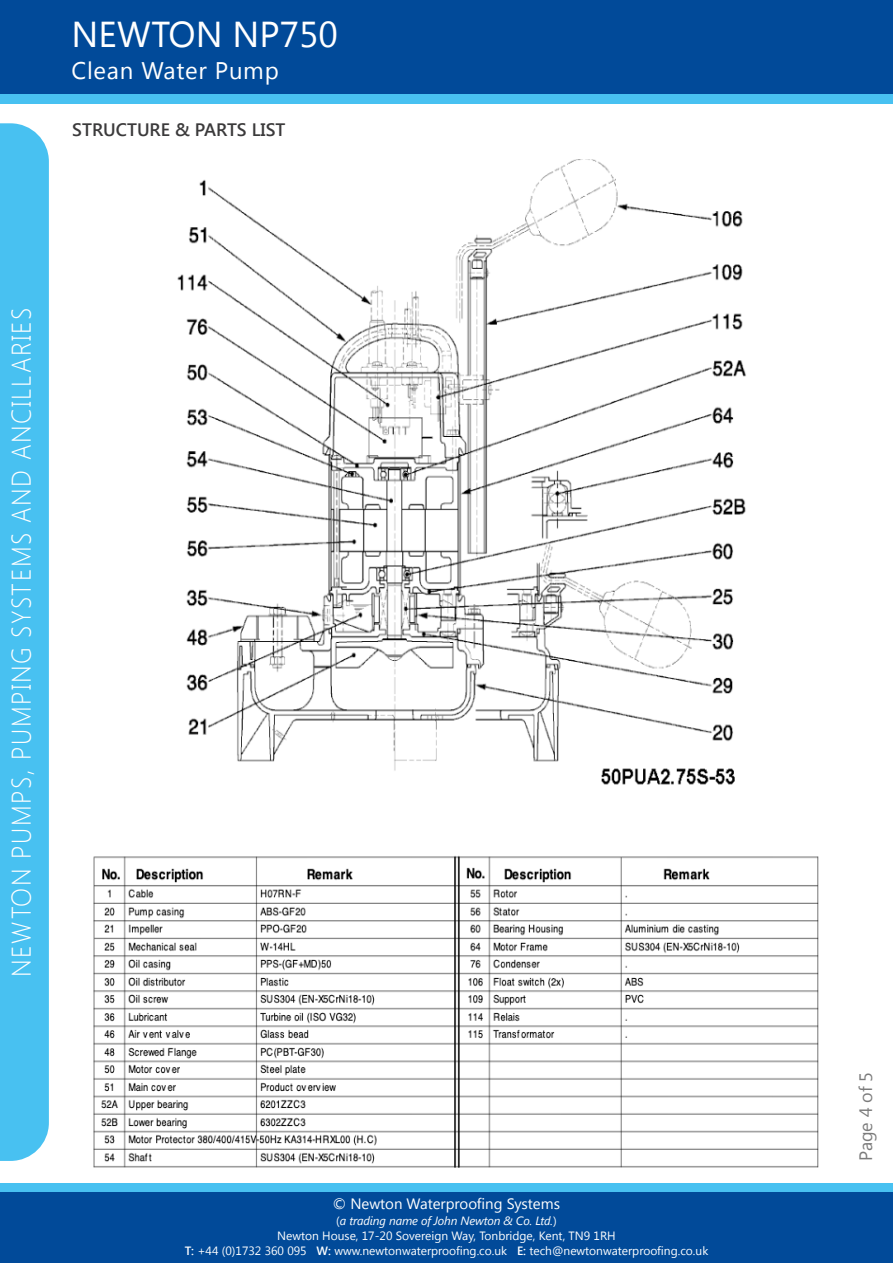
<style>
.page{position:relative;width:893px;height:1263px;background:#fff}
.page>*{position:absolute;margin:0;border:0;box-sizing:border-box;transform-origin:0 0}
.t1{font:36px "Segoe UI";color:#fff}
.t2{font:300 27px "Segoe UI";letter-spacing:.06em;color:#fff;scale:.92 1}
.t3{font:24px "Segoe UI";letter-spacing:.03em;color:#fff}
.t4{font:600 18px "Segoe UI";color:#3b3a3b}
.t5{font:18px "Segoe UI";letter-spacing:-.01em;color:#7b7b7b}
.t6{font:15px "Segoe UI";color:#fff}
.t7{font:12px/15.6px "Segoe UI";color:#fff;text-align:center}
.s1{font-style:italic}
.s2{font-weight:600}
</style>
<div class="page">
<div style="left:0;top:0;width:893px;height:95px;background:#014a99"></div>
<div style="left:0;top:94px;width:893px;height:9px;background:#48c1f1"></div>
<div style="left:0;top:1191px;width:893px;height:72px;background:#014a99"></div>
<div style="left:0;top:1183px;width:893px;height:8px;background:#48c1f1"></div>
<div style="left:0;top:123px;width:49px;height:1038px;background:#48c1f1"></div>
<img style="left:93px;top:159px;width:726px;height:1009px">
<h1 class="t1" style="left:71px;top:9px;width:268px">NEWTON NP750</h1>
<h3 class="t3" style="left:71px;top:54px;width:209px">Clean Water Pump</h3>
<h3 class="t4" style="left:72px;top:117px;width:215px">STRUCTURE &amp; PARTS LIST</h3>
<h2 class="t2" style="left:3px;top:977px;width:729px;rotate:-90deg">NEWTON PUMPS, PUMPING SYSTEMS AND ANCILLARIES</h2>
<p class="t6" style="left:333px;top:1193px;width:229px">© Newton Waterproofing Systems</p>
<p class="t7" style="left:277px;top:1212px;width:340px">(<span class="s1">a trading name of John Newton &amp; Co. Ltd.</span>)<br>Newton House, 17-20 Sovereign Way, Tonbridge, Kent, TN9 1RH</p>
<p class="t7" style="left:185px;top:1242px;width:525px"><span class="s2">T:</span> +44 (0)1732 360 095 <span class="s2">W:</span> www.newtonwaterproofing.co.uk <span class="s2">E:</span> tech@newtonwaterproofing.co.uk</p>
<h3 class="t5" style="left:853px;top:1161px;width:90px;rotate:-90deg">Page 4 of 5</h3>
</div>
